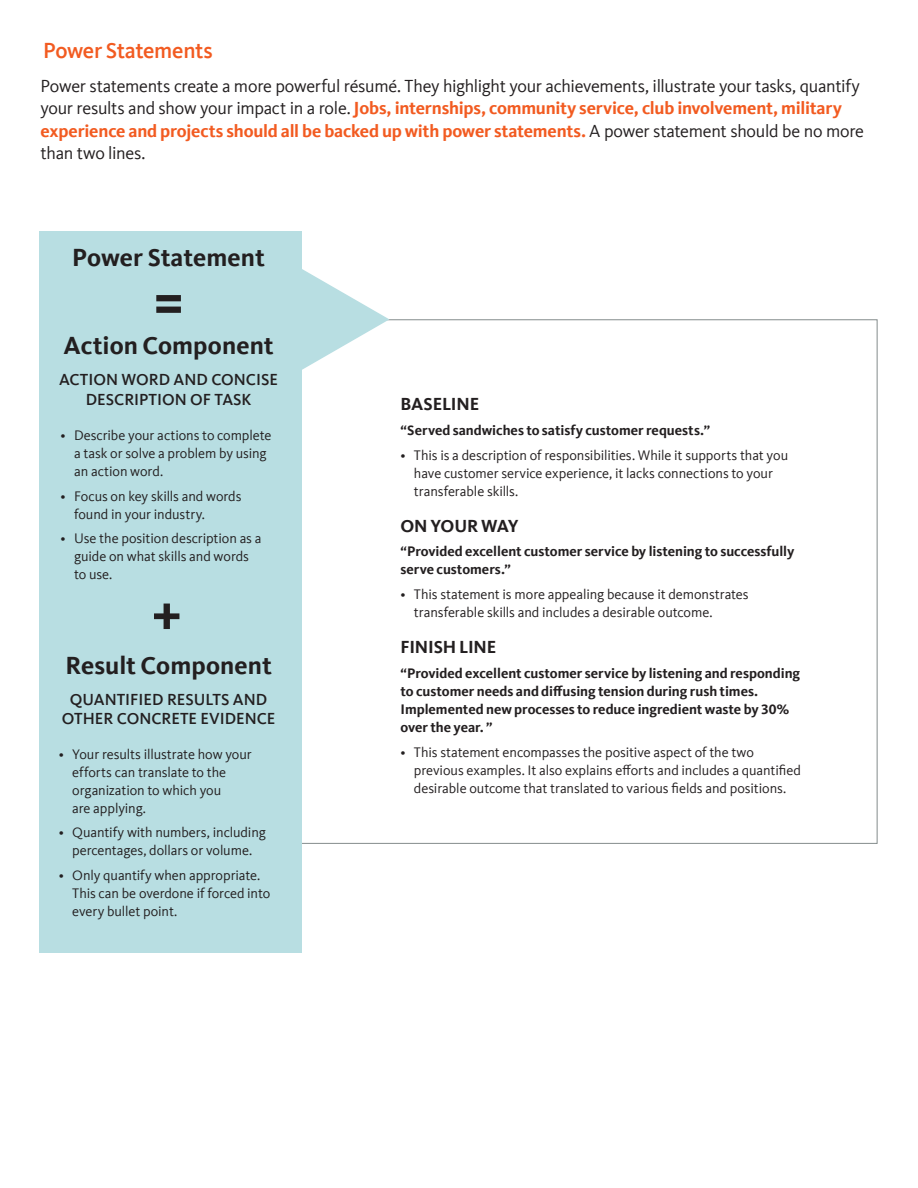
<style>
.page{position:relative;width:918px;height:1188px;background:#fff}
.page>*{position:absolute;margin:0;border:0;box-sizing:border-box;transform-origin:0 0}
.t1{font:700 61.5px "Kievit Offc";color:#231f20}
.t2{font:700 60px "Stratum 2";color:#231f20}
.t3{font:700 25.5px "Kievit Offc";letter-spacing:.005em;color:#231f20}
.t4{font:500 22.5px "Kievit Offc";letter-spacing:-.015em;color:#f25b21}
.t5{font:18px/22.5px "Kievit Offc";letter-spacing:-.02em;color:#231f20}
.t6{font:700 18px "Kievit Offc";letter-spacing:-.01em;color:#231f20}
.t7{font:500 16.5px/19.8px "Kievit Offc";color:#231f20;text-align:center}
.t8{font:14.25px/18px "Kievit Offc";letter-spacing:-.005em;color:#231f20}
.t9{font:700 14.25px/18px "Kievit Offc";color:#231f20}
.s1{font-weight:700;color:#f25b21}
</style>
<div class="page">
<div style="left:39px;top:231px;width:263px;height:721px;background:#b8dee2"></div>
<svg style="left:302px;top:269px;width:87px;height:101px"></svg>
<h3 class="t4" style="left:43px;top:37px;width:171px">Power Statements</h3>
<p class="t5" style="left:40px;top:75px;width:825px">Power statements create a more powerful résumé. They highlight your achievements, illustrate your tasks, quantify your results and show your impact in a role. <span class="s1">Jobs, internships, community service, club involvement, military experience and projects should all be backed up with power statements.</span> A power statement should be no more than two lines.</p>
<h3 class="t3" style="left:72px;top:243px;width:194px">Power Statement</h3>
<h1 class="t1" style="left:151px;top:264px;width:37px">=</h1>
<h3 class="t3" style="left:63px;top:330px;width:212px">Action Component</h3>
<p class="t7" style="left:59px;top:370px;width:220px">ACTION WORD AND CONCISE<br>DESCRIPTION OF TASK</p>
<p class="t8" style="left:74px;top:426px;width:199px;text-indent:-13px">• Describe your actions to complete a task or solve a problem by using an action word.</p>
<p class="t8" style="left:74px;top:487px;width:169px;text-indent:-13px">• Focus on key skills and words found in your industry.</p>
<p class="t8" style="left:74px;top:530px;width:189px;text-indent:-13px">• Use the position description as a guide on what skills and words to use.</p>
<h2 class="t2" style="left:151px;top:574px;width:32px">+</h2>
<h3 class="t3" style="left:65px;top:650px;width:208px">Result Component</h3>
<p class="t7" style="left:62px;top:689px;width:215px">QUANTIFIED RESULTS AND<br>OTHER CONCRETE EVIDENCE</p>
<p class="t8" style="left:72px;top:745px;width:181px;text-indent:-13px">• Your results illustrate how your efforts can translate to the organization to which you<br>are applying.</p>
<p class="t8" style="left:59px;top:824px;width:209px;text-align:center">• Quantify with numbers, including percentages, dollars or volume.</p>
<p class="t8" style="left:72px;top:867px;width:200px;text-indent:-13px">• Only quantify when appropriate.<br>This can be overdone if forced into every bullet point.</p>
<p class="t6" style="left:400px;top:394px;width:80px">BASELINE</p>
<p class="t9" style="left:400px;top:421px;width:311px">“Served sandwiches to satisfy customer requests.”</p>
<p class="t8" style="left:414px;top:446px;width:376px;text-indent:-13px">• This is a description of responsibilities. While it supports that you have customer service experience, it lacks connections to your transferable skills.</p>
<p class="t6" style="left:400px;top:515px;width:119px">ON YOUR WAY</p>
<p class="t9" style="left:400px;top:543px;width:395px">“Provided excellent customer service by listening to successfully serve customers.”</p>
<p class="t8" style="left:414px;top:586px;width:336px;text-indent:-13px">• This statement is more appealing because it demonstrates transferable skills and includes a desirable outcome.</p>
<p class="t6" style="left:400px;top:637px;width:97px">FINISH LINE</p>
<p class="t9" style="left:400px;top:664px;width:401px">“Provided excellent customer service by listening and responding to customer needs and diffusing tension during rush times.<br>Implemented new processes to reduce ingredient waste by 30% over the year. ”</p>
<p class="t8" style="left:414px;top:743px;width:389px;text-indent:-13px">• This statement encompasses the positive aspect of the two previous examples. It also explains efforts and includes a quantified desirable outcome that translated to various fields and positions.</p>
</div>
